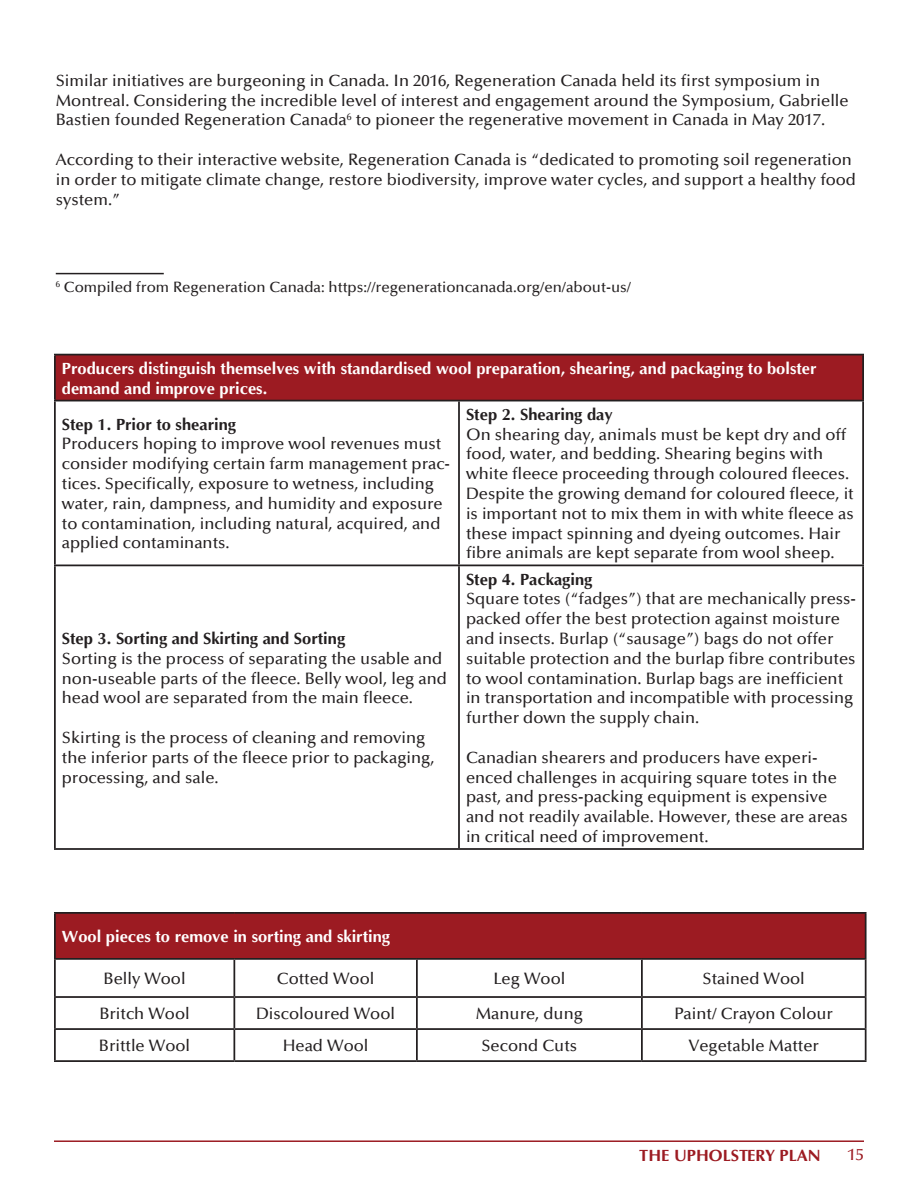
<style>
.page{position:relative;width:918px;height:1188px;background:#fff}
.page>*{position:absolute;margin:0;border:0;box-sizing:border-box;transform-origin:0 0}
.t1{font:500 16.5px/19.8px "Optima";color:#231f20}
.t2{font:700 16.5px/19.8px "Optima";color:#fff}
.t3{font:700 16.5px "Optima";color:#231f20}
.t4{font:700 16.5px "Optima";color:#9c1b22}
.t5{font:500 16.5px "Optima";color:#9c1b22}
.t6{font:500 15px "Optima";color:#231f20}
</style>
<div class="page">
<hr style="left:54px;top:1140px;width:810px;height:2px;background:#9c1b22">
<div style="left:55px;top:355px;width:808px;height:46px;background:#9c1b22"></div>
<hr style="left:54px;top:354px;width:405px;height:1px;background:#231f20">
<hr style="left:54px;top:355px;width:2px;height:45px;background:#231f20">
<hr style="left:459px;top:354px;width:405px;height:1px;background:#231f20">
<hr style="left:862px;top:355px;width:2px;height:45px;background:#231f20">
<hr style="left:54px;top:400px;width:405px;height:1px;background:#231f20">
<hr style="left:459px;top:400px;width:405px;height:1px;background:#231f20">
<hr style="left:458px;top:401px;width:2px;height:164px;background:#231f20">
<hr style="left:862px;top:401px;width:2px;height:164px;background:#231f20">
<hr style="left:54px;top:565px;width:405px;height:1px;background:#231f20">
<hr style="left:459px;top:565px;width:405px;height:1px;background:#231f20">
<hr style="left:458px;top:566px;width:2px;height:282px;background:#231f20">
<hr style="left:862px;top:566px;width:2px;height:282px;background:#231f20">
<hr style="left:54px;top:848px;width:405px;height:2px;background:#231f20">
<hr style="left:459px;top:848px;width:405px;height:2px;background:#231f20">
<hr style="left:54px;top:401px;width:2px;height:164px;background:#231f20">
<hr style="left:54px;top:566px;width:2px;height:282px;background:#231f20">
<div style="left:55px;top:913px;width:811px;height:46px;background:#9c1b22"></div>
<hr style="left:54px;top:912px;width:180px;height:2px;background:#231f20">
<hr style="left:54px;top:914px;width:2px;height:44px;background:#231f20">
<hr style="left:234px;top:912px;width:183px;height:2px;background:#231f20">
<hr style="left:417px;top:912px;width:225px;height:2px;background:#231f20">
<hr style="left:642px;top:912px;width:225px;height:2px;background:#231f20">
<hr style="left:865px;top:914px;width:2px;height:44px;background:#231f20">
<hr style="left:54px;top:958px;width:180px;height:2px;background:#231f20">
<hr style="left:234px;top:958px;width:183px;height:2px;background:#231f20">
<hr style="left:233px;top:960px;width:2px;height:36px;background:#231f20">
<hr style="left:417px;top:958px;width:225px;height:2px;background:#231f20">
<hr style="left:416px;top:960px;width:2px;height:36px;background:#231f20">
<hr style="left:642px;top:958px;width:225px;height:2px;background:#231f20">
<hr style="left:641px;top:960px;width:2px;height:36px;background:#231f20">
<hr style="left:865px;top:960px;width:2px;height:36px;background:#231f20">
<hr style="left:54px;top:996px;width:180px;height:2px;background:#231f20">
<hr style="left:234px;top:996px;width:183px;height:2px;background:#231f20">
<hr style="left:233px;top:998px;width:2px;height:30px;background:#231f20">
<hr style="left:417px;top:996px;width:225px;height:2px;background:#231f20">
<hr style="left:416px;top:998px;width:2px;height:30px;background:#231f20">
<hr style="left:642px;top:996px;width:225px;height:2px;background:#231f20">
<hr style="left:641px;top:998px;width:2px;height:30px;background:#231f20">
<hr style="left:865px;top:998px;width:2px;height:30px;background:#231f20">
<hr style="left:54px;top:1028px;width:180px;height:2px;background:#231f20">
<hr style="left:234px;top:1028px;width:183px;height:2px;background:#231f20">
<hr style="left:233px;top:1030px;width:2px;height:30px;background:#231f20">
<hr style="left:417px;top:1028px;width:225px;height:2px;background:#231f20">
<hr style="left:416px;top:1030px;width:2px;height:30px;background:#231f20">
<hr style="left:642px;top:1028px;width:225px;height:2px;background:#231f20">
<hr style="left:641px;top:1030px;width:2px;height:30px;background:#231f20">
<hr style="left:865px;top:1030px;width:2px;height:30px;background:#231f20">
<hr style="left:54px;top:1060px;width:180px;height:2px;background:#231f20">
<hr style="left:234px;top:1060px;width:183px;height:2px;background:#231f20">
<hr style="left:417px;top:1060px;width:225px;height:2px;background:#231f20">
<hr style="left:642px;top:1060px;width:225px;height:2px;background:#231f20">
<hr style="left:54px;top:960px;width:2px;height:36px;background:#231f20">
<hr style="left:54px;top:998px;width:2px;height:30px;background:#231f20">
<hr style="left:54px;top:1030px;width:2px;height:30px;background:#231f20">
<hr style="left:56px;top:273px;width:108px;height:1px;background:#231f20">
<p class="t1" style="left:56px;top:71px;width:795px">Similar initiatives are burgeoning in Canada. In 2016, Regeneration Canada held its first symposium in<br>Montreal. Considering the incredible level of interest and engagement around the Symposium, Gabrielle<br>Bastien founded Regeneration Canada<sup>6</sup> to pioneer the regenerative movement in Canada in May 2017.</p>
<p class="t1" style="left:56px;top:150px;width:802px">According to their interactive website, Regeneration Canada is “dedicated to promoting soil regeneration in order to mitigate climate change, restore biodiversity, improve water cycles, and support a healthy food system.”</p>
<p class="t6" style="left:56px;top:278px;width:577px"><sup>6</sup> Compiled from Regeneration Canada: https://regenerationcanada.org/en/about-us/</p>
<p class="t2" style="left:62px;top:359px;width:756px">Producers distinguish themselves with standardised wool preparation, shearing, and packaging to bolster demand and improve prices.</p>
<p class="t3" style="left:62px;top:415px;width:176px">Step 1. Prior to shearing</p>
<p class="t1" style="left:62px;top:434px;width:390px">Producers hoping to improve wool revenues must consider modifying certain farm management prac&shy;tices. Specifically, exposure to wetness, including water, rain, dampness, and humidity and exposure to contamination, including natural, acquired, and applied contaminants.</p>
<p class="t3" style="left:466px;top:405px;width:148px">Step 2. Shearing day</p>
<p class="t1" style="left:466px;top:425px;width:389px">On shearing day, animals must be kept dry and off food, water, and bedding. Shearing begins with white fleece proceeding through coloured fleeces.<br>Despite the growing demand for coloured fleece, it is important not to mix them in with white fleece as these impact spinning and dyeing outcomes. Hair fibre animals are kept separate from wool sheep.</p>
<p class="t3" style="left:62px;top:629px;width:285px">Step 3. Sorting and Skirting and Sorting</p>
<p class="t1" style="left:62px;top:649px;width:387px">Sorting is the process of separating the usable and non-useable parts of the fleece. Belly wool, leg and head wool are separated from the main fleece.</p>
<p class="t1" style="left:62px;top:728px;width:374px">Skirting is the process of cleaning and removing the inferior parts of the fleece prior to packaging, processing, and sale.</p>
<p class="t3" style="left:466px;top:570px;width:128px">Step 4. Packaging</p>
<p class="t1" style="left:466px;top:589px;width:392px">Square totes (“fadges”) that are mechanically press&shy;packed offer the best protection against moisture and insects. Burlap (“sausage”) bags do not offer suitable protection and the burlap fibre contributes to wool contamination. Burlap bags are inefficient in transportation and incompatible with processing further down the supply chain.</p>
<p class="t1" style="left:466px;top:748px;width:383px">Canadian shearers and producers have experi&shy;enced challenges in acquiring square totes in the past, and press-packing equipment is expensive and not readily available. However, these are areas in critical need of improvement.</p>
<p class="t2" style="left:62px;top:927px;width:330px">Wool pieces to remove in sorting and skirting</p>
<p class="t1" style="left:104px;top:969px;width:84px">Belly Wool</p>
<p class="t1" style="left:277px;top:969px;width:99px">Cotted Wool</p>
<p class="t1" style="left:493px;top:969px;width:73px">Leg Wool</p>
<p class="t1" style="left:703px;top:969px;width:104px">Stained Wool</p>
<p class="t1" style="left:99px;top:1004px;width:92px">Britch Wool</p>
<p class="t1" style="left:256px;top:1004px;width:140px">Discoloured Wool</p>
<p class="t1" style="left:476px;top:1004px;width:109px">Manure, dung</p>
<p class="t1" style="left:674px;top:1004px;width:160px">Paint/ Crayon Colour</p>
<p class="t1" style="left:99px;top:1036px;width:93px">Brittle Wool</p>
<p class="t1" style="left:283px;top:1036px;width:87px">Head Wool</p>
<p class="t1" style="left:481px;top:1036px;width:97px">Second Cuts</p>
<p class="t1" style="left:688px;top:1036px;width:132px">Vegetable Matter</p>
<p class="t4" style="left:639px;top:1146px;width:183px">THE UPHOLSTERY PLAN</p>
<p class="t5" style="left:847px;top:1145px;width:18px">15</p>
</div>
